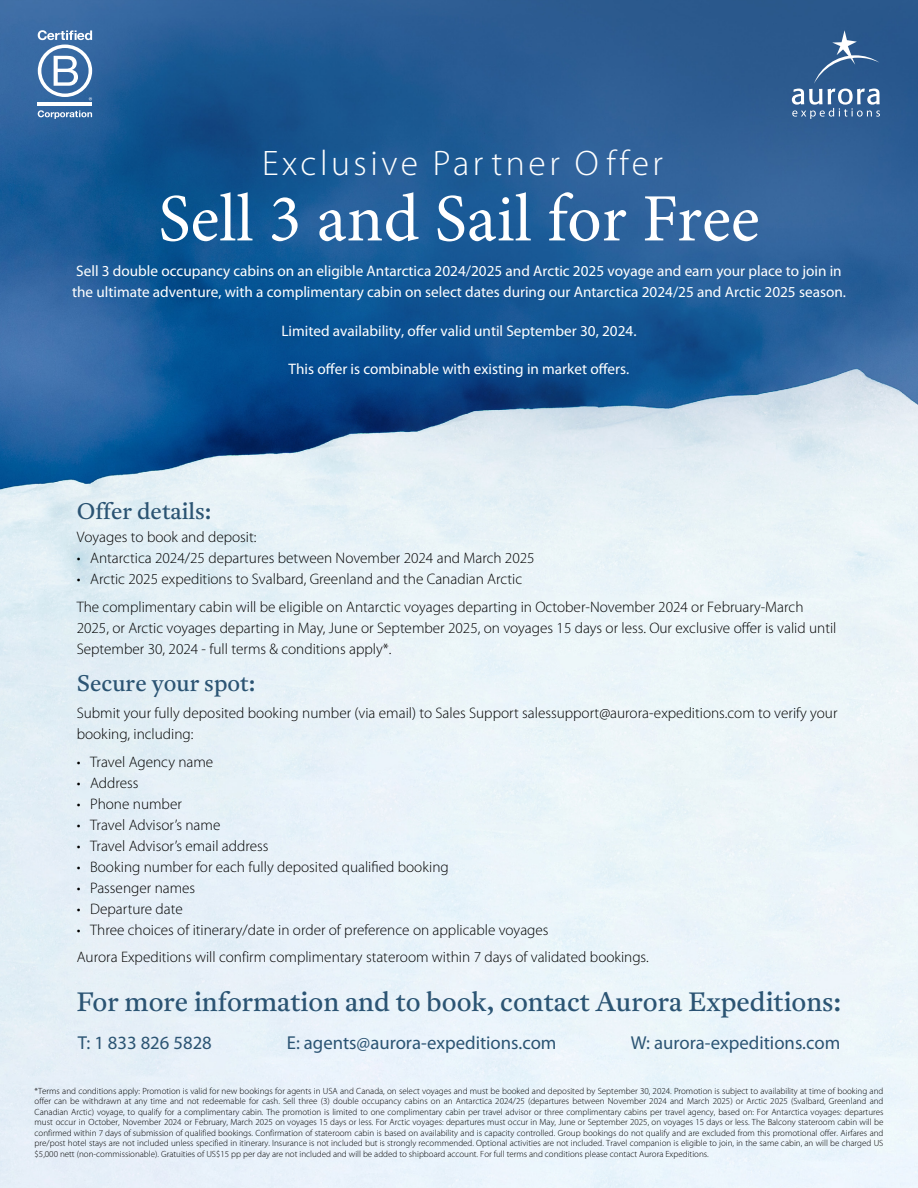
<style>
.page{position:relative;width:918px;height:1188px;background:#fff}
.page>*{position:absolute;margin:0;border:0;box-sizing:border-box;transform-origin:0 0}
.t1{font:67.65px "Minion Pro";color:#fff}
.t2{font:300 35.55px "Myriad Pro";letter-spacing:.1em;color:#fff}
.t3{font:26.4px "Antwerp";color:#2b5473}
.t4{font:22.5px "Antwerp";color:#2b5473}
.t5{font:18.75px "Myriad Pro";color:#2b5473}
.t6{font:300 15.3px/21px "Myriad Pro";color:#000}
.t7{font:15.3px/21px "Myriad Pro";color:#fff}
.t8{font:300 9px/10.5px "Myriad Pro";color:#000;text-align:justify}
</style>
<div class="page">
<img style="left:0;top:0;width:918px;height:1188px">
<svg style="left:792px;top:30px;width:88px;height:89px;background:#476f9d"></svg>
<hr style="left:38px;top:103px;width:54px;height:3px;background:#fff">
<svg style="left:38px;top:30px;width:54px;height:70px"></svg>
<svg style="left:38px;top:110px;width:54px;height:9px"></svg>
<h2 class="t2" style="left:262px;top:143px;width:403px">Exclusive Par tner O ffer</h2>
<h1 class="t1" style="left:158px;top:174px;width:603px">Sell 3 and Sail for Free</h1>
<p class="t7" style="left:72px;top:260px;width:775px">Sell 3 double occupancy cabins on an eligible Antarctica 2024/2025 and Arctic 2025 voyage and earn your place to join in the ultimate adventure, with a complimentary cabin on select dates during our Antarctica 2024/25 and Arctic 2025 season.</p>
<h3 class="t7" style="left:281px;top:320px;width:357px">Limited availability, offer valid until September 30, 2024.</h3>
<h3 class="t7" style="left:289px;top:358px;width:342px">This offer is combinable with existing in market offers.</h3>
<h3 class="t4" style="left:77px;top:496px;width:136px">Offer details:</h3>
<h3 class="t6" style="left:77px;top:527px;width:181px">Voyages to book and deposit:</h3>
<h3 class="t6" style="left:77px;top:548px;width:460px">• Antarctica 2024/25 departures between November 2024 and March 2025</h3>
<h3 class="t6" style="left:77px;top:566px;width:728px;line-height:27.8px">• Arctic 2025 expeditions to Svalbard, Greenland and the Canadian Arctic<br>The complimentary cabin will be eligible on Antarctic voyages departing in October-November 2024 or February-March</h3>
<h3 class="t6" style="left:77px;top:618px;width:761px">2025, or Arctic voyages departing in May, June or September 2025, on voyages 15 days or less. Our exclusive offer is valid until<br>September 30, 2024 - full terms &amp; conditions apply*.</h3>
<h3 class="t4" style="left:77px;top:668px;width:180px">Secure your spot:</h3>
<h3 class="t6" style="left:77px;top:703px;width:762px">Submit your fully deposited booking number (via email) to Sales Support salessupport@aurora-expeditions.com to verify your booking, including:</h3>
<h3 class="t6" style="left:77px;top:752px;width:138px">• Travel Agency name</h3>
<h3 class="t6" style="left:77px;top:773px;width:63px">• Address</h3>
<h3 class="t6" style="left:77px;top:794px;width:107px">• Phone number</h3>
<h3 class="t6" style="left:77px;top:815px;width:145px">• Travel Advisor’s name</h3>
<h3 class="t6" style="left:77px;top:835px;width:193px">• Travel Advisor’s email address</h3>
<h3 class="t6" style="left:77px;top:856px;width:374px">• Booking number for each fully deposited qualified booking</h3>
<h3 class="t6" style="left:77px;top:877px;width:120px">• Passenger names</h3>
<h3 class="t6" style="left:77px;top:898px;width:108px">• Departure date</h3>
<h3 class="t6" style="left:77px;top:919px;width:473px">• Three choices of itinerary/date in order of preference on applicable voyages</h3>
<h3 class="t6" style="left:77px;top:947px;width:574px">Aurora Expeditions will confirm complimentary stateroom within 7 days of validated bookings.</h3>
<h3 class="t3" style="left:76px;top:984px;width:767px">For more information and to book, contact Aurora Expeditions:</h3>
<h3 class="t5" style="left:78px;top:1031px;width:136px">T: 1 833 826 5828</h3>
<h3 class="t5" style="left:287px;top:1031px;width:271px">E: agents@aurora-expeditions.com</h3>
<h3 class="t5" style="left:631px;top:1031px;width:211px">W: aurora-expeditions.com</h3>
<p class="t8" style="left:35px;top:1085px;width:850px">*Terms and conditions apply: Promotion is valid for new bookings for agents in USA and Canada, on select voyages and must be booked and deposited by September 30, 2024. Promotion is subject to availability at time of booking and offer can be withdrawn at any time and not redeemable for cash. Sell three (3) double occupancy cabins on an Antarctica 2024/25 (departures between November 2024 and March 2025) or Arctic 2025 (Svalbard, Greenland and Canadian Arctic) voyage, to qualify for a complimentary cabin. The promotion is limited to one complimentary cabin per travel advisor or three complimentary cabins per travel agency, based on: For Antarctica voyages: departures must occur in October, November 2024 or February, March 2025 on voyages 15 days or less. For Arctic voyages: departures must occur in May, June or September 2025, on voyages 15 days or less. The Balcony stateroom cabin will be confirmed within 7 days of submission of qualified bookings. Confirmation of stateroom cabin is based on availability and is capacity controlled. Group bookings do not qualify and are excluded from this promotional offer. Airfares and pre/post hotel stays are not included unless specified in itinerary. Insurance is not included but is strongly recommended. Optional activities are not included. Travel companion is eligible to join, in the same cabin, an will be charged US $5,000 nett (non-commissionable). Gratuities of US$15 pp per day are not included and will be added to shipboard account. For full terms and conditions please contact Aurora Expeditions.</p>
</div>
